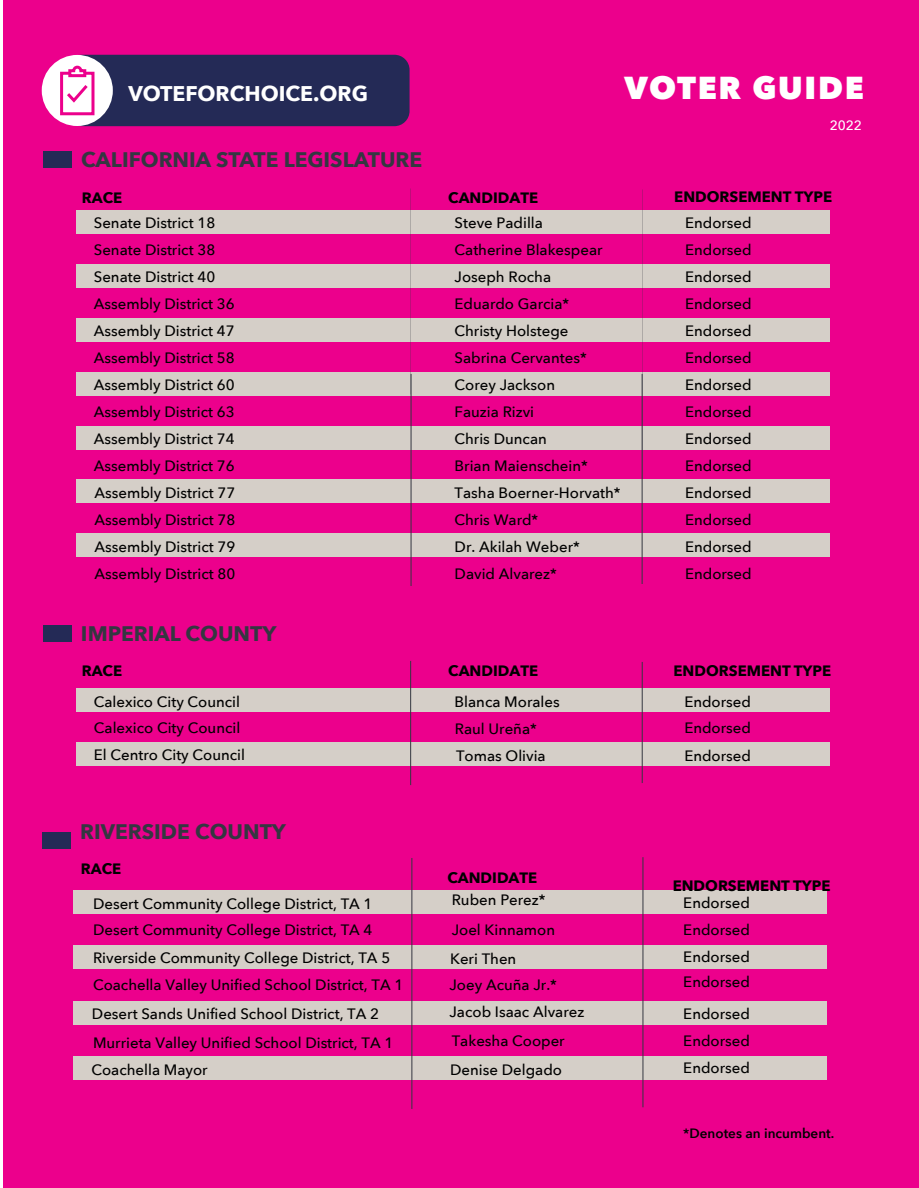
<style>
.page{position:relative;width:919px;height:1188px;background:#fff}
.page>*{position:absolute;margin:0;border:0;box-sizing:border-box;transform-origin:0 0}
.t1{font:800 31.65px "Avenir Next";letter-spacing:.055em;color:#fff}
.t2{font:700 21.15px "Avenir Next";color:#fff}
.t3{font:700 21px "Avenir Next";color:#343741}
.t4{font:500 15px/27px "Avenir Next";color:#000}
.t5{font:700 15px "Avenir Next";color:#000}
.t6{font:600 13.5px "Avenir Next";color:#000}
.t7{font:500 13.5px "Avenir Next";color:#fff}
</style>
<div class="page">
<div style="left:3px;top:0;width:916px;height:1188px;background:#ec008c"></div>
<div style="left:77px;top:210px;width:753px;height:24px;background:#d5cfc8"></div>
<div style="left:77px;top:264px;width:753px;height:24px;background:#d5cfc8"></div>
<div style="left:77px;top:318px;width:753px;height:24px;background:#d5cfc8"></div>
<div style="left:77px;top:372px;width:753px;height:24px;background:#d5cfc8"></div>
<div style="left:77px;top:426px;width:753px;height:24px;background:#d5cfc8"></div>
<div style="left:67px;top:55px;width:342px;height:71px;background:#242a56;border-radius:15px"></div>
<div style="left:77px;top:479px;width:753px;height:24px;background:#d5cfc8"></div>
<div style="left:77px;top:533px;width:753px;height:24px;background:#d5cfc8"></div>
<div style="left:43px;top:151px;width:29px;height:17px;background:#242a56"></div>
<div style="left:42px;top:55px;width:71px;height:71px;background:#fff;border-radius:50%"></div>
<svg style="left:60px;top:65px;width:35px;height:51px"></svg>
<div style="left:77px;top:688px;width:753px;height:24px;background:#d5cfc8"></div>
<div style="left:43px;top:625px;width:28px;height:17px;background:#242a56"></div>
<div style="left:74px;top:890px;width:753px;height:24px;background:#d5cfc8"></div>
<div style="left:74px;top:945px;width:753px;height:24px;background:#d5cfc8"></div>
<div style="left:42px;top:833px;width:29px;height:16px;background:#242a56"></div>
<div style="left:77px;top:742px;width:753px;height:24px;background:#d5cfc8"></div>
<div style="left:74px;top:1001px;width:753px;height:24px;background:#d5cfc8"></div>
<div style="left:74px;top:1056px;width:753px;height:24px;background:#d5cfc8"></div>
<h2 class="t2" style="left:128px;top:75px;width:241px">VOTEFORCHOICE.ORG</h2>
<h1 class="t1" style="left:624px;top:68px;width:241px">VOTER GUIDE</h1>
<p class="t7" style="left:830px;top:114px;width:34px">2022</p>
<h3 class="t3" style="left:81px;top:142px;width:343px">CALIFORNIA STATE LEGISLATURE</h3>
<p class="t5" style="left:82px;top:185px;width:42px">RACE</p>
<p class="t5" style="left:448px;top:185px;width:91px">CANDIDATE</p>
<p class="t5" style="left:674px;top:184px;width:159px">ENDORSEMENT TYPE</p>
<p class="t4" style="left:454px;top:209px;width:149px">Steve Padilla<br>Catherine Blakespear</p>
<p class="t4" style="left:454px;top:290px;width:135px">Eduardo Garcia*<br>Christy Holstege<br>Sabrina Cervantes*<br>Corey Jackson<br>Fauzia Rizvi<br>Chris Duncan<br>Brian Maienschein*</p>
<p class="t4" style="left:685px;top:209px;width:68px">Endorsed<br>Endorsed</p>
<p class="t4" style="left:94px;top:209px;width:123px">Senate District 18<br>Senate District 38</p>
<p class="t4" style="left:94px;top:263px;width:123px">Senate District 40</p>
<p class="t4" style="left:454px;top:263px;width:98px">Joseph Rocha</p>
<p class="t4" style="left:685px;top:263px;width:68px">Endorsed</p>
<p class="t4" style="left:94px;top:290px;width:142px;text-align:justify">Assembly District 36<br>Assembly District 47<br>Assembly District 58<br>Assembly District 60<br>Assembly District 63<br>Assembly District 74<br>Assembly District 76</p>
<p class="t4" style="left:685px;top:290px;width:68px;text-align:justify">Endorsed Endorsed Endorsed Endorsed Endorsed Endorsed Endorsed</p>
<p class="t4" style="left:95px;top:478px;width:142px;text-align:justify">Assembly District 77<br>Assembly District 78<br>Assembly District 79<br>Assembly District 80</p>
<p class="t4" style="left:454px;top:478px;width:168px">Tasha Boerner-Horvath*<br>Chris Ward*<br>Dr. Akilah Weber*<br>David Alvarez*</p>
<p class="t4" style="left:685px;top:478px;width:68px;text-align:justify">Endorsed Endorsed Endorsed Endorsed</p>
<h3 class="t3" style="left:81px;top:615px;width:197px">IMPERIAL COUNTY</h3>
<p class="t5" style="left:82px;top:658px;width:42px">RACE</p>
<p class="t5" style="left:448px;top:658px;width:91px">CANDIDATE</p>
<p class="t5" style="left:673px;top:658px;width:159px">ENDORSEMENT TYPE</p>
<p class="t4" style="left:94px;top:688px;width:148px">Calexico City Council</p>
<p class="t4" style="left:454px;top:688px;width:107px">Blanca Morales</p>
<p class="t4" style="left:684px;top:688px;width:68px">Endorsed</p>
<p class="t4" style="left:94px;top:714px;width:153px">Calexico City Council<br>El Centro City Council</p>
<p class="t4" style="left:455px;top:716px;width:92px;line-height:26.2px">Raul Ureña*<br>Tomas Olivia</p>
<p class="t4" style="left:684px;top:713px;width:68px;line-height:28.5px">Endorsed<br>Endorsed</p>
<h3 class="t3" style="left:80px;top:814px;width:207px">RIVERSIDE COUNTY</h3>
<p class="t5" style="left:81px;top:855px;width:42px">RACE</p>
<p class="t5" style="left:447px;top:864px;width:91px">CANDIDATE</p>
<p class="t5" style="left:672px;top:873px;width:159px">ENDORSEMENT TYPE</p>
<p class="t4" style="left:93px;top:890px;width:281px">Desert Community College District, TA 1</p>
<p class="t4" style="left:93px;top:915px;width:281px">Desert Community College District, TA 4</p>
<p class="t4" style="left:93px;top:944px;width:299px">Riverside Community College District, TA 5</p>
<p class="t4" style="left:93px;top:971px;width:312px">Coachella Valley Unified School District, TA 1</p>
<p class="t4" style="left:452px;top:884px;width:105px;line-height:30px">Ruben Perez*<br>Joel Kinnamon</p>
<p class="t4" style="left:683px;top:889px;width:68px;text-align:justify">Endorsed Endorsed Endorsed</p>
<p class="t4" style="left:683px;top:968px;width:68px">Endorsed</p>
<p class="t4" style="left:450px;top:945px;width:68px">Keri Then</p>
<p class="t4" style="left:449px;top:970px;width:109px">Joey Acuña Jr.*</p>
<p class="t4" style="left:92px;top:999px;width:303px;line-height:29.1px">Desert Sands Unified School District, TA 2<br>Murrieta Valley Unified School District, TA 1</p>
<p class="t4" style="left:449px;top:997px;width:136px">Jacob Isaac Alvarez</p>
<p class="t4" style="left:452px;top:1027px;width:114px">Takesha Cooper</p>
<p class="t4" style="left:683px;top:1000px;width:68px">Endorsed<br>Endorsed</p>
<p class="t4" style="left:92px;top:1056px;width:118px">Coachella Mayor</p>
<p class="t4" style="left:450px;top:1056px;width:113px">Denise Delgado</p>
<p class="t4" style="left:683px;top:1054px;width:68px">Endorsed</p>
<p class="t6" style="left:683px;top:1122px;width:152px">*Denotes an incumbent.</p>
</div>
